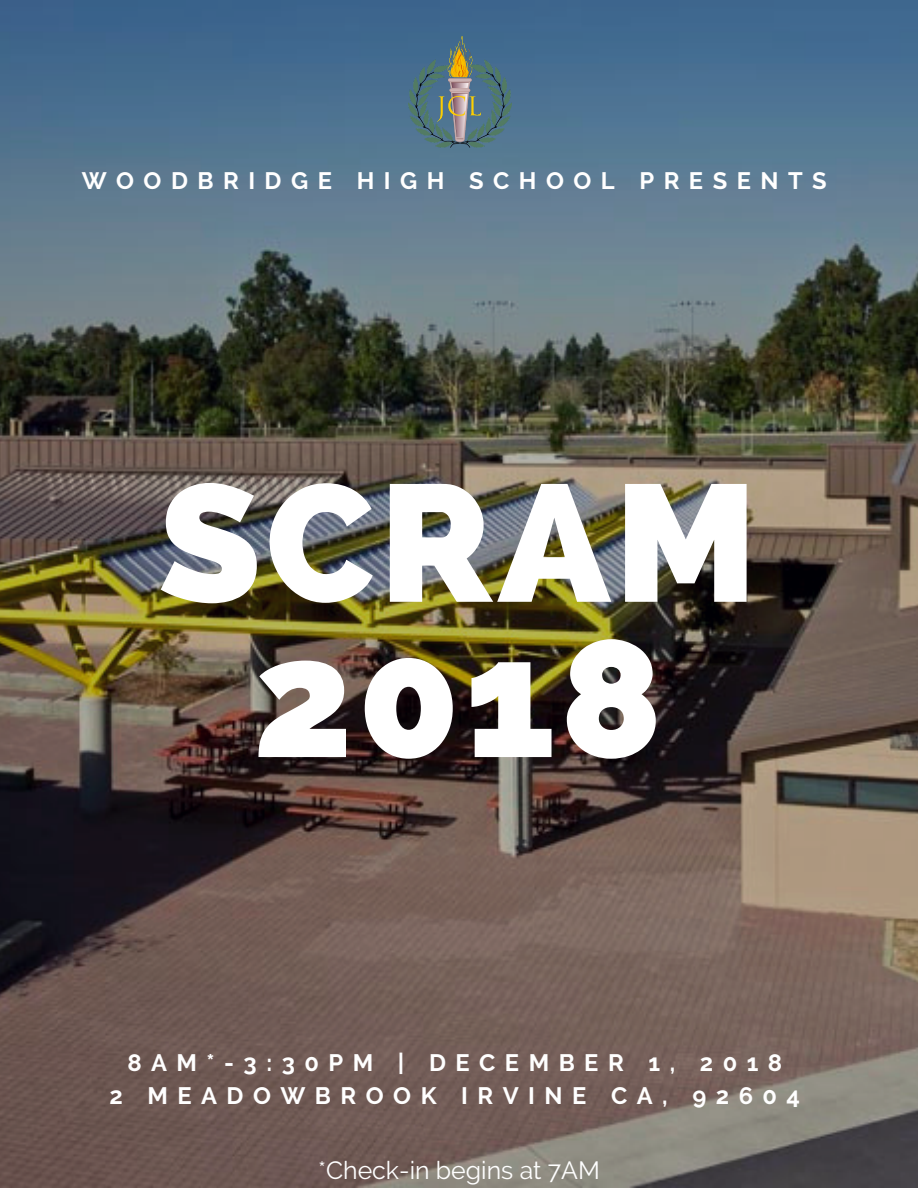
<style>
.page{position:relative;width:918px;height:1188px;background:#fff}
.page>*{position:absolute;margin:0;border:0;box-sizing:border-box;transform-origin:0 0}
.t1{font:800 166.05px/155.2px "Raleway";letter-spacing:.03em;color:#fff;text-align:center}
.t2{font:24.9px "Raleway";color:#fff}
.t3{font:700 23.7px/32.7px "Raleway";letter-spacing:.4em;color:#fff;text-align:center}
</style>
<div class="page">
<img style="left:0;top:0;width:918px;height:1188px">
<img style="left:408px;top:36px;width:104px;height:111px">
<p class="t3" style="left:82px;top:164px;width:746px">WOODBRIDGE HIGH SCHOOL PRESENTS</p>
<h1 class="t1" style="left:159px;top:466px;width:600px">SCRAM<br>2018</h1>
<p class="t3" style="left:109px;top:1046px;width:692px">8AM*-3:30PM | DECEMBER 1, 2018<br>2 MEADOWBROOK IRVINE CA, 92604</p>
<p class="t2" style="left:318px;top:1156px;width:283px">*Check-in begins at 7AM</p>
</div>
